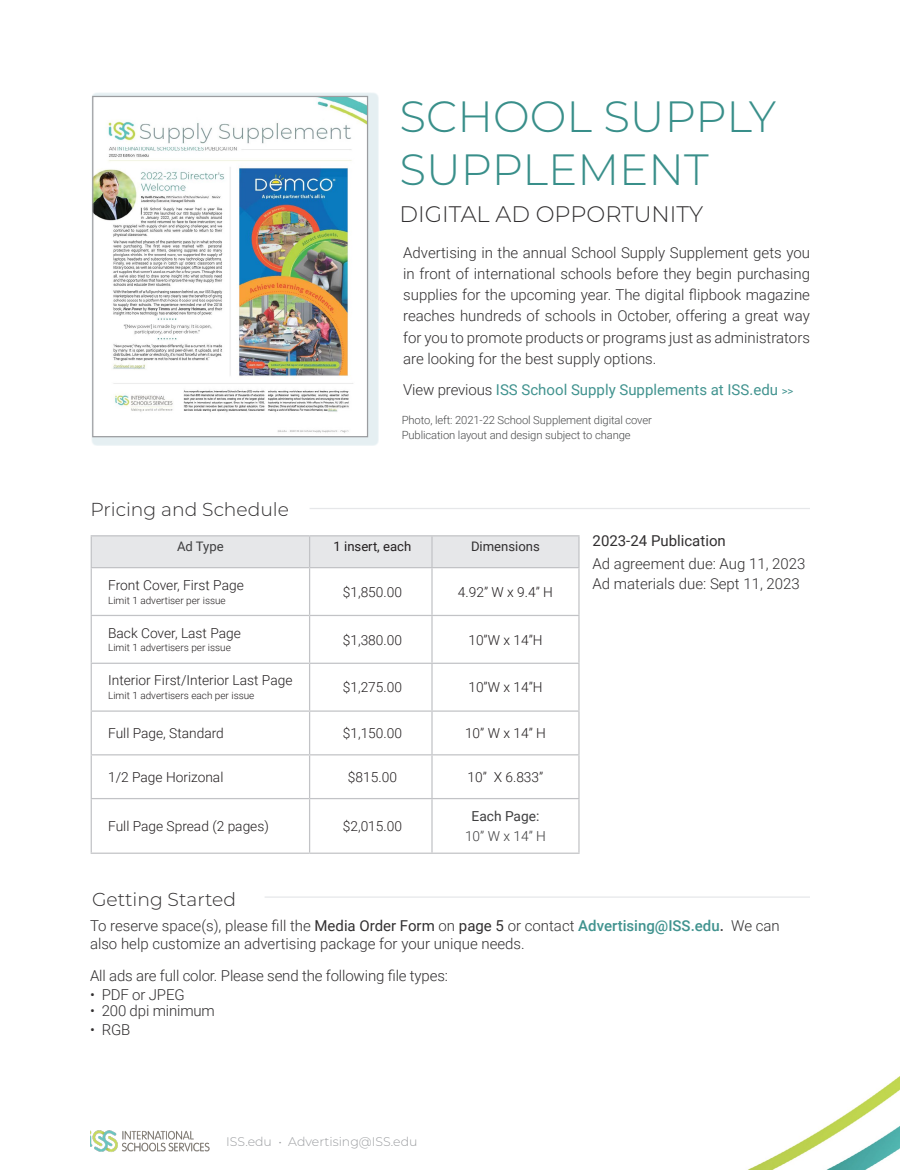
<style>
.page{position:relative;width:900px;height:1170px;background:#fff}
.page>*{position:absolute;margin:0;border:0;box-sizing:border-box;transform-origin:0 0}
.t1{font:300 43.75px "Montserrat";color:#398f8a}
.t2{font:300 22.5px "Montserrat";color:#312f30}
.t3{font:300 18.75px "Montserrat";color:#312f30}
.t4{font:300 15px/21.2px "Roboto";color:#312f30;text-align:justify}
.t5{font:15px "Roboto";color:#41938f}
.t6{font:15px "Roboto";color:#312f30}
.t7{font:300 13.75px "Roboto";color:#231f20}
.t8{font:13.75px "Roboto";color:#3e3e3f}
.t9{font:300 13.75px "Roboto";color:#3e3e3f}
.t10{font:13.12px "Roboto";color:#231f20}
.t11{font:13.12px "Roboto";color:#312f30}
.t12{font:13.12px "Roboto";color:#3e3e3f}
.t13{font:300 12.5px "Montserrat";color:#9b9da0}
.t14{font:300 11.25px "Roboto";letter-spacing:-.01em;color:#494a4b}
.t15{font:300 10px "Roboto";color:#231f20}
.s1{font-weight:300;color:#312f30}
.s2{font-size:11.25px}
.s3{font-weight:400}
.s4{font-weight:500;color:#41938f}
.s5{font-weight:500;color:#3e3e3f}
</style>
<div class="page">
<img style="left:747px;top:1076px;width:153px;height:94px">
<div style="left:91px;top:93px;width:288px;height:353px;background:#227792;opacity:.12"></div>
<img style="left:94px;top:98px;width:272px;height:337px">
<div style="left:92px;top:96px;width:276px;height:341px;border:1px solid #9b9da0"></div>
<div style="left:92px;top:536px;width:339px;height:31px;background:#e6e7e9"></div>
<div style="left:432px;top:536px;width:147px;height:32px;background:#e6e7e9"></div>
<hr style="left:310px;top:615px;width:122px;height:1px;background:#c2c3c6">
<hr style="left:310px;top:663px;width:122px;height:1px;background:#c2c3c6">
<hr style="left:310px;top:710px;width:122px;height:2px;background:#c2c3c6">
<hr style="left:310px;top:754px;width:122px;height:1px;background:#c2c3c6">
<hr style="left:310px;top:798px;width:122px;height:1px;background:#c2c3c6">
<hr style="left:310px;top:853px;width:122px;height:1px;background:#c2c3c6">
<hr style="left:431px;top:568px;width:2px;height:47px;background:#c2c3c6">
<hr style="left:578px;top:568px;width:2px;height:47px;background:#c2c3c6">
<hr style="left:432px;top:615px;width:148px;height:1px;background:#c2c3c6">
<hr style="left:431px;top:616px;width:2px;height:47px;background:#c2c3c6">
<hr style="left:578px;top:616px;width:2px;height:47px;background:#c2c3c6">
<hr style="left:432px;top:663px;width:148px;height:1px;background:#c2c3c6">
<hr style="left:431px;top:664px;width:2px;height:46px;background:#c2c3c6">
<hr style="left:578px;top:664px;width:2px;height:46px;background:#c2c3c6">
<hr style="left:432px;top:710px;width:148px;height:2px;background:#c2c3c6">
<hr style="left:431px;top:712px;width:2px;height:42px;background:#c2c3c6">
<hr style="left:578px;top:712px;width:2px;height:42px;background:#c2c3c6">
<hr style="left:432px;top:754px;width:148px;height:1px;background:#c2c3c6">
<hr style="left:431px;top:755px;width:2px;height:43px;background:#c2c3c6">
<hr style="left:578px;top:755px;width:2px;height:43px;background:#c2c3c6">
<hr style="left:432px;top:798px;width:148px;height:1px;background:#c2c3c6">
<hr style="left:431px;top:799px;width:2px;height:54px;background:#c2c3c6">
<hr style="left:578px;top:799px;width:2px;height:54px;background:#c2c3c6">
<hr style="left:432px;top:853px;width:148px;height:1px;background:#c2c3c6">
<hr style="left:91px;top:568px;width:1px;height:47px;background:#c2c3c6">
<hr style="left:309px;top:568px;width:1px;height:47px;background:#c2c3c6">
<hr style="left:91px;top:615px;width:219px;height:1px;background:#c2c3c6">
<hr style="left:91px;top:616px;width:1px;height:47px;background:#c2c3c6">
<hr style="left:309px;top:616px;width:1px;height:47px;background:#c2c3c6">
<hr style="left:91px;top:663px;width:219px;height:1px;background:#c2c3c6">
<hr style="left:91px;top:664px;width:1px;height:46px;background:#c2c3c6">
<hr style="left:309px;top:664px;width:1px;height:46px;background:#c2c3c6">
<hr style="left:91px;top:710px;width:219px;height:2px;background:#c2c3c6">
<hr style="left:91px;top:712px;width:1px;height:42px;background:#c2c3c6">
<hr style="left:309px;top:712px;width:1px;height:42px;background:#c2c3c6">
<hr style="left:91px;top:754px;width:219px;height:1px;background:#c2c3c6">
<hr style="left:91px;top:755px;width:1px;height:43px;background:#c2c3c6">
<hr style="left:309px;top:755px;width:1px;height:43px;background:#c2c3c6">
<hr style="left:91px;top:798px;width:219px;height:1px;background:#c2c3c6">
<hr style="left:91px;top:799px;width:1px;height:54px;background:#c2c3c6">
<hr style="left:309px;top:799px;width:1px;height:54px;background:#c2c3c6">
<hr style="left:91px;top:853px;width:219px;height:1px;background:#c2c3c6">
<hr style="left:91px;top:535px;width:219px;height:1px;background:#c2c3c6">
<hr style="left:91px;top:536px;width:1px;height:31px;background:#c2c3c6">
<hr style="left:310px;top:535px;width:122px;height:1px;background:#c2c3c6">
<hr style="left:309px;top:536px;width:1px;height:31px;background:#c2c3c6">
<hr style="left:432px;top:535px;width:148px;height:1px;background:#c2c3c6">
<hr style="left:431px;top:536px;width:2px;height:31px;background:#c2c3c6">
<hr style="left:578px;top:536px;width:2px;height:31px;background:#c2c3c6">
<hr style="left:91px;top:567px;width:219px;height:1px;background:#c2c3c6">
<hr style="left:310px;top:567px;width:122px;height:1px;background:#c2c3c6">
<hr style="left:432px;top:567px;width:148px;height:1px;background:#c2c3c6">
<hr style="left:310px;top:508px;width:500px;height:1px;background:#e6e7e9">
<hr style="left:265px;top:896px;width:545px;height:2px;background:#e6e7e9">
<img style="left:90px;top:1130px;width:120px;height:22px">
<p class="t1" style="left:400px;top:87px;width:378px">SCHOOL SUPPLY</p>
<p class="t1" style="left:400px;top:140px;width:311px">SUPPLEMENT</p>
<p class="t2" style="left:400px;top:199px;width:305px">DIGITAL AD OPPORTUNITY</p>
<p class="t4" style="left:403px;top:241px;width:408px">Advertising in the annual School Supply Supplement gets you in front of international schools before they begin purchasing supplies for the upcoming year. The digital flipbook magazine reaches hundreds of schools in October, offering a great way for you to promote products or programs just as administrators are looking for the best supply options.</p>
<p class="t5" style="left:403px;top:379px;width:392px"><span class="s1">View previous</span> ISS School Supply Supplements at ISS.edu <span class="s2">&gt;&gt;</span></p>
<p class="t3" style="left:91px;top:496px;width:200px">Pricing and Schedule</p>
<p class="t14" style="left:402px;top:412px;width:252px">Photo, left: 2021-22 School Supplement digital cover</p>
<p class="t14" style="left:402px;top:427px;width:230px">Publication layout and design subject to change</p>
<p class="t12" style="left:177px;top:537px;width:48px">Ad Type</p>
<p class="t10" style="left:334px;top:537px;width:79px">1 insert, each</p>
<p class="t11" style="left:471px;top:537px;width:70px">Dimensions</p>
<p class="t7" style="left:108px;top:575px;width:137px">Front Cover, First Page</p>
<p class="t15" style="left:108px;top:593px;width:119px">Limit 1 advertiser per issue</p>
<p class="t7" style="left:343px;top:582px;width:61px">$1,850.00</p>
<p class="t7" style="left:458px;top:582px;width:97px">4.92” W x 9.4” H</p>
<p class="t7" style="left:108px;top:623px;width:134px">Back Cover, Last Page</p>
<p class="t15" style="left:108px;top:641px;width:124px">Limit 1 advertisers per issue</p>
<p class="t7" style="left:108px;top:671px;width:186px">Interior First/Interior Last Page</p>
<p class="t15" style="left:108px;top:689px;width:148px">Limit 1 advertisers each per issue</p>
<p class="t7" style="left:343px;top:630px;width:61px">$1,380.00</p>
<p class="t7" style="left:468px;top:630px;width:76px">10”W x 14”H</p>
<p class="t7" style="left:343px;top:678px;width:61px">$1,275.00</p>
<p class="t7" style="left:468px;top:678px;width:76px">10”W x 14”H</p>
<p class="t7" style="left:108px;top:724px;width:117px">Full Page, Standard</p>
<p class="t7" style="left:343px;top:724px;width:61px">$1,150.00</p>
<p class="t7" style="left:465px;top:724px;width:82px">10” W x 14” H</p>
<p class="t7" style="left:108px;top:767px;width:117px">1/2 Page Horizonal</p>
<p class="t7" style="left:348px;top:767px;width:50px">$815.00</p>
<p class="t7" style="left:468px;top:767px;width:77px">10” X 6.833”</p>
<p class="t7" style="left:108px;top:817px;width:162px">Full Page Spread (2 pages)</p>
<p class="t7" style="left:343px;top:817px;width:61px">$2,015.00</p>
<p class="t8" style="left:472px;top:807px;width:69px">Each Page:</p>
<p class="t9" style="left:465px;top:827px;width:82px">10” W x 14” H</p>
<p class="t3" style="left:92px;top:886px;width:145px">Getting Started</p>
<p class="t6" style="left:593px;top:531px;width:135px">2023-24 Publication</p>
<p class="t4" style="left:593px;top:553px;width:214px">Ad agreement due: Aug 11, 2023</p>
<p class="t4" style="left:593px;top:573px;width:209px">Ad materials due: Sept 11, 2023</p>
<p class="t4" style="left:90px;top:916px;width:691px;line-height:17.5px">To reserve space(s), please fill the <span class="s3">Media Order Form</span> on <span class="s3">page 5</span> or contact <span class="s4">Advertising@ISS.edu</span><span class="s5">.</span> We can also help customize an advertising package for your unique needs.</p>
<p class="t4" style="left:90px;top:965px;width:359px">All ads are full color. Please send the following file types:</p>
<p class="t4" style="left:90px;top:983px;width:96px">• PDF or JPEG</p>
<p class="t4" style="left:90px;top:1000px;width:126px">• 200 dpi minimum</p>
<p class="t4" style="left:90px;top:1018px;width:42px">• RGB</p>
<p class="t13" style="left:226px;top:1133px;width:193px">ISS.edu • Advertising@ISS.edu</p>
</div>
